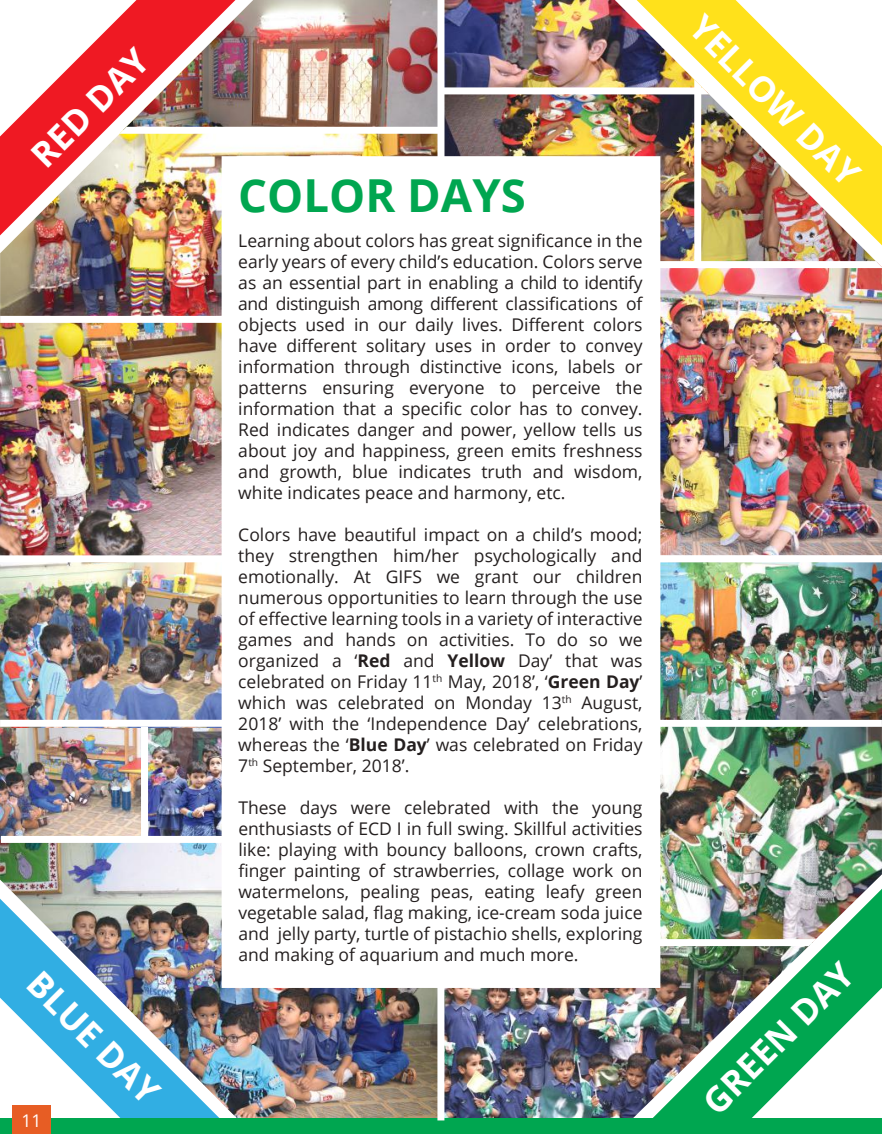
<style>
.page{position:relative;width:882px;height:1134px;background:#fff}
.page>*{position:absolute;margin:0;border:0;box-sizing:border-box;transform-origin:0 0}
.t1{font:700 45.5px "Open Sans";color:#00a650}
.t2{font:700 35px "Open Sans";color:#fff}
.t3{font:17.5px/21px "Open Sans";color:#241f1f;text-align:justify}
.t4{font:17.5px "Open Sans";color:#fff}
.s1{font-weight:700}
</style>
<div class="page">
<img style="left:660px;top:327px;width:222px;height:228px">
<img style="left:444px;top:0;width:107px;height:87px">
<img style="left:444px;top:94px;width:107px;height:62px">
<img style="left:444px;top:988px;width:107px;height:131px">
<img style="left:660px;top:727px;width:222px;height:80px">
<img style="left:660px;top:562px;width:222px;height:158px">
<img style="left:0;top:327px;width:222px;height:228px">
<img style="left:322px;top:0;width:116px;height:127px">
<img style="left:551px;top:0;width:331px;height:327px">
<img style="left:551px;top:807px;width:331px;height:312px">
<img style="left:0;top:0;width:322px;height:327px">
<img style="left:0;top:727px;width:141px;height:112px">
<img style="left:148px;top:727px;width:74px;height:109px">
<img style="left:0;top:839px;width:437px;height:280px">
<img style="left:0;top:562px;width:222px;height:158px">
<div style="left:1px;top:836px;width:440px;height:7px;background:#fff"></div>
<div style="left:1px;top:1119px;width:881px;height:15px;background:#00a650"></div>
<div style="left:12px;top:1105px;width:39px;height:29px;background:#e75d24"></div>
<div style="left:437px;top:722px;width:7px;height:398px;background:#fff"></div>
<div style="left:222px;top:156px;width:438px;height:832px;background:#fff"></div>
<h2 class="t2" style="left:20px;top:143px;width:151px;rotate:-45deg">RED DAY</h2>
<h1 class="t1" style="left:238px;top:163px;width:289px">COLOR DAYS</h1>
<h2 class="t2" style="left:713px;top:4px;width:225px;rotate:45deg">YELLOW DAY</h2>
<p class="t3" style="left:238px;top:230px;width:406px">Learning about colors has great significance in the early years of every child’s education. Colors serve as an essential part in enabling a child to identify and distinguish among different classifications of objects used in our daily lives. Different colors have different solitary uses in order to convey information through distinctive icons, labels or patterns ensuring everyone to perceive the information that a specific color has to convey.<br>Red indicates danger and power, yellow tells us about joy and happiness, green emits freshness and growth, blue indicates truth and wisdom, white indicates peace and harmony, etc.</p>
<p class="t3" style="left:238px;top:524px;width:406px">Colors have beautiful impact on a child’s mood; they strengthen him/her psychologically and emotionally. At GIFS we grant our children numerous opportunities to learn through the use of effective learning tools in a variety of interactive games and hands on activities. To do so we organized a ‘<span class="s1">Red</span> and <span class="s1">Yellow</span> Day’ that was celebrated on Friday 11<sup>th</sup> May, 2018’, ‘<span class="s1">Green Day</span>’ which was celebrated on Monday 13<sup>th</sup> August, 2018’ with the ‘Independence Day’ celebrations, whereas the ‘<span class="s1">Blue Day</span>’ was celebrated on Friday 7<sup>th</sup> September, 2018’.</p>
<p class="t3" style="left:238px;top:797px;width:406px">These days were celebrated with the young enthusiasts of ECD I in full swing. Skillful activities like: playing with bouncy balloons, crown crafts, finger painting of strawberries, collage work on watermelons, pealing peas, eating leafy green vegetable salad, flag making, ice-cream soda juice and jelly party, turtle of pistachio shells, exploring and making of aquarium and much more.</p>
<h2 class="t2" style="left:51px;top:960px;width:172px;rotate:45deg">BLUE DAY</h2>
<h2 class="t2" style="left:691px;top:1090px;width:199px;rotate:-45deg">GREEN DAY</h2>
<p class="t4" style="left:22px;top:1109px;width:22px">11</p>
</div>
